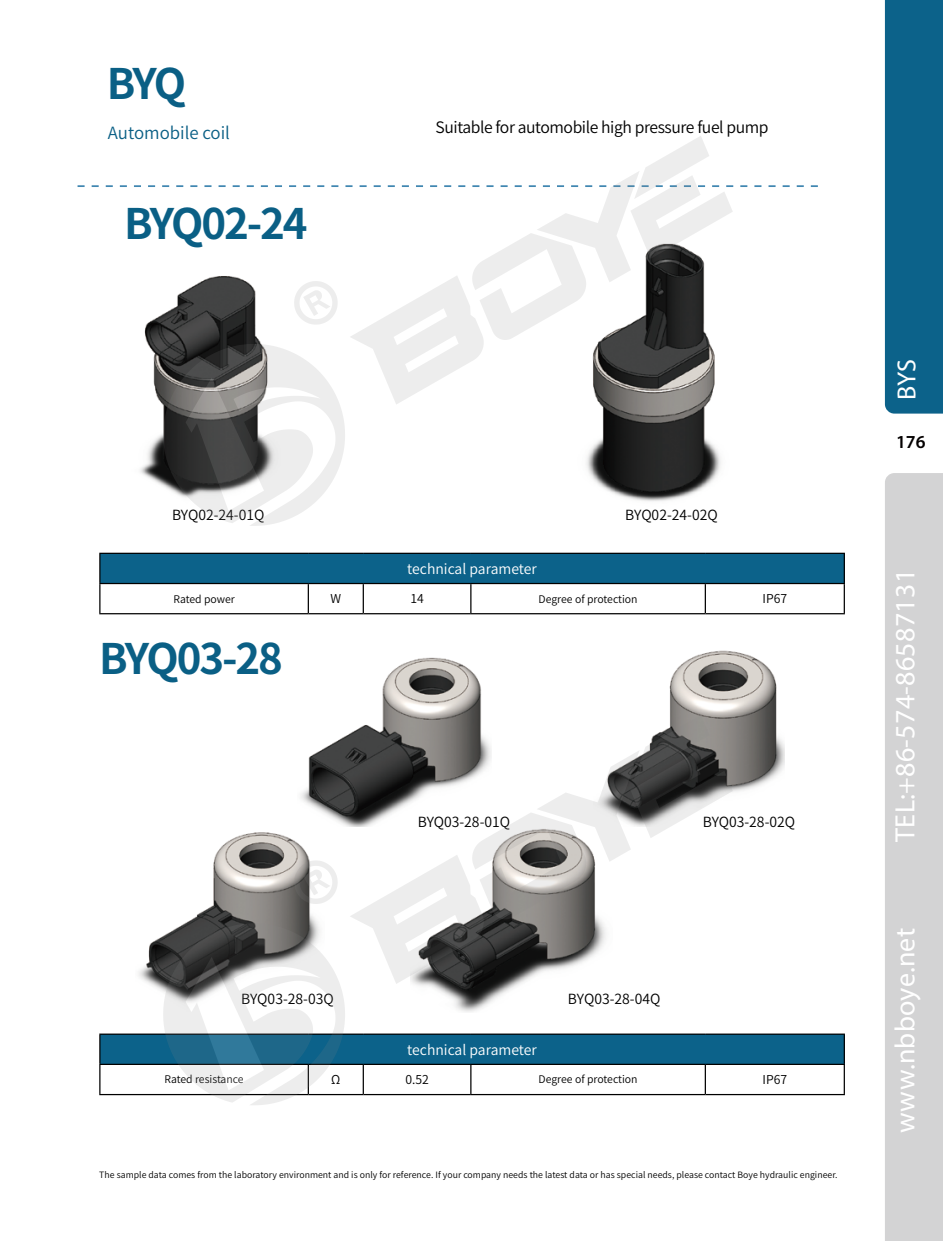
<style>
.page{position:relative;width:943px;height:1241px;background:#fff}
.page>*{position:absolute;margin:0;border:0;box-sizing:border-box;transform-origin:0 0}
.t1{font:700 42px "Source Han Sans CN";letter-spacing:-.06em;color:#0a5f85}
.t2{font:28px "Myriad Variable Concept";color:#fff}
.t3{font:26.25px "Myriad Variable Concept";color:#fff}
.t4{font:18.38px "Myriad Variable Concept";color:#040000}
.t5{font:16.8px "Source Han Sans CN";color:#0a5f85}
.t6{font:15.75px "Source Han Sans CN";letter-spacing:-.025em;color:#000}
.t7{font:14px "Source Han Sans CN";color:#000}
.t8{font:14px "Source Han Sans CN";color:#fff}
.t9{font:12.25px "Source Han Sans CN";color:#000}
.t10{font:10.5px "Source Han Sans CN";color:#000}
.t11{font:8.75px "Source Han Sans CN";letter-spacing:.005em;color:#000}
</style>
<div class="page">
<div style="left:885px;top:473px;width:58px;height:767px;background:#d3d3d4"></div>
<div style="left:884px;top:0;width:59px;height:413px;background:#0c628a"></div>
<div style="left:100px;top:553px;width:744px;height:30px;background:#0c628a"></div>
<hr style="left:99px;top:552px;width:209px;height:2px;background:#000">
<hr style="left:308px;top:552px;width:55px;height:2px;background:#000">
<hr style="left:363px;top:552px;width:108px;height:2px;background:#000">
<hr style="left:471px;top:552px;width:234px;height:2px;background:#000">
<hr style="left:705px;top:552px;width:140px;height:2px;background:#000">
<hr style="left:843px;top:554px;width:2px;height:29px;background:#000">
<hr style="left:99px;top:583px;width:209px;height:1px;background:#000">
<svg style="left:99px;top:554px;width:1px;height:59px"></svg>
<hr style="left:308px;top:583px;width:55px;height:1px;background:#000">
<svg style="left:308px;top:584px;width:1px;height:29px"></svg>
<hr style="left:363px;top:583px;width:108px;height:1px;background:#000">
<hr style="left:362px;top:584px;width:2px;height:29px;background:#000">
<hr style="left:471px;top:583px;width:234px;height:1px;background:#000">
<svg style="left:470px;top:584px;width:1px;height:29px"></svg>
<hr style="left:705px;top:583px;width:140px;height:1px;background:#000">
<hr style="left:704px;top:584px;width:2px;height:29px;background:#000">
<hr style="left:843px;top:584px;width:2px;height:29px;background:#000">
<hr style="left:99px;top:613px;width:209px;height:1px;background:#000">
<hr style="left:308px;top:613px;width:55px;height:1px;background:#000">
<hr style="left:363px;top:613px;width:108px;height:1px;background:#000">
<hr style="left:471px;top:613px;width:234px;height:1px;background:#000">
<hr style="left:705px;top:613px;width:140px;height:1px;background:#000">
<div style="left:100px;top:1033px;width:744px;height:31px;background:#0c628a"></div>
<hr style="left:99px;top:1033px;width:209px;height:1px;background:#000">
<hr style="left:705px;top:1033px;width:140px;height:1px;background:#000">
<hr style="left:843px;top:1034px;width:2px;height:29px;background:#000">
<hr style="left:99px;top:1063px;width:209px;height:1px;background:#000">
<svg style="left:99px;top:1034px;width:1px;height:59px"></svg>
<hr style="left:705px;top:1063px;width:140px;height:1px;background:#000">
<hr style="left:843px;top:1064px;width:2px;height:29px;background:#000">
<hr style="left:99px;top:1093px;width:209px;height:1px;background:#000">
<hr style="left:705px;top:1093px;width:140px;height:1px;background:#000">
<img style="left:138px;top:936px;width:25px;height:56px">
<img style="left:669px;top:650px;width:115px;height:142px">
<img style="left:382px;top:657px;width:100px;height:58px">
<svg style="left:78px;top:136px;width:739px;height:390px"></svg>
<svg style="left:163px;top:715px;width:569px;height:390px"></svg>
<h1 class="t1" style="left:107px;top:60px;width:81px">BYQ</h1>
<h3 class="t5" style="left:108px;top:123px;width:123px">Automobile coil</h3>
<h1 class="t1" style="left:124px;top:200px;width:185px">BYQ02-24</h1>
<h3 class="t6" style="left:435px;top:118px;width:334px">Suitable for automobile high pressure fuel pump</h3>
<h3 class="t7" style="left:172px;top:506px;width:94px">BYQ02-24-01Q</h3>
<h3 class="t7" style="left:625px;top:506px;width:94px">BYQ02-24-02Q</h3>
<h3 class="t8" style="left:407px;top:560px;width:131px">technical parameter</h3>
<p class="t10" style="left:173px;top:592px;width:63px">Rated power</p>
<h3 class="t9" style="left:330px;top:591px;width:12px">W</h3>
<h3 class="t9" style="left:410px;top:591px;width:15px">14</h3>
<p class="t10" style="left:538px;top:592px;width:100px">Degree of protection</p>
<h3 class="t9" style="left:762px;top:591px;width:26px">IP67</h3>
<h1 class="t1" style="left:99px;top:635px;width:185px">BYQ03-28</h1>
<h3 class="t7" style="left:418px;top:813px;width:94px">BYQ03-28-01Q</h3>
<h3 class="t7" style="left:702px;top:813px;width:94px">BYQ03-28-02Q</h3>
<h3 class="t7" style="left:241px;top:991px;width:94px">BYQ03-28-03Q</h3>
<h3 class="t7" style="left:568px;top:991px;width:94px">BYQ03-28-04Q</h3>
<h3 class="t8" style="left:407px;top:1041px;width:131px">technical parameter</h3>
<p class="t10" style="left:164px;top:1073px;width:81px">Rated resistance</p>
<h3 class="t9" style="left:331px;top:1072px;width:11px">Ω</h3>
<h3 class="t9" style="left:405px;top:1072px;width:25px">0.52</h3>
<p class="t10" style="left:538px;top:1073px;width:100px">Degree of protection</p>
<h3 class="t9" style="left:762px;top:1072px;width:26px">IP67</h3>
<p class="t11" style="left:99px;top:1169px;width:740px">The sample data comes from the laboratory environment and is only for reference. If your company needs the latest data or has special needs, please contact Boye hydraulic engineer.</p>
<h3 class="t3" style="left:891px;top:400px;width:41px;rotate:-90deg">BYS</h3>
<h3 class="t4" style="left:896px;top:431px;width:28px">176</h3>
<h2 class="t2" style="left:888px;top:841px;width:270px;rotate:-90deg">TEL:+86-574-865871 31</h2>
<h2 class="t2" style="left:888px;top:1132px;width:205px;rotate:-90deg">www.nbboye.net</h2>
</div>
